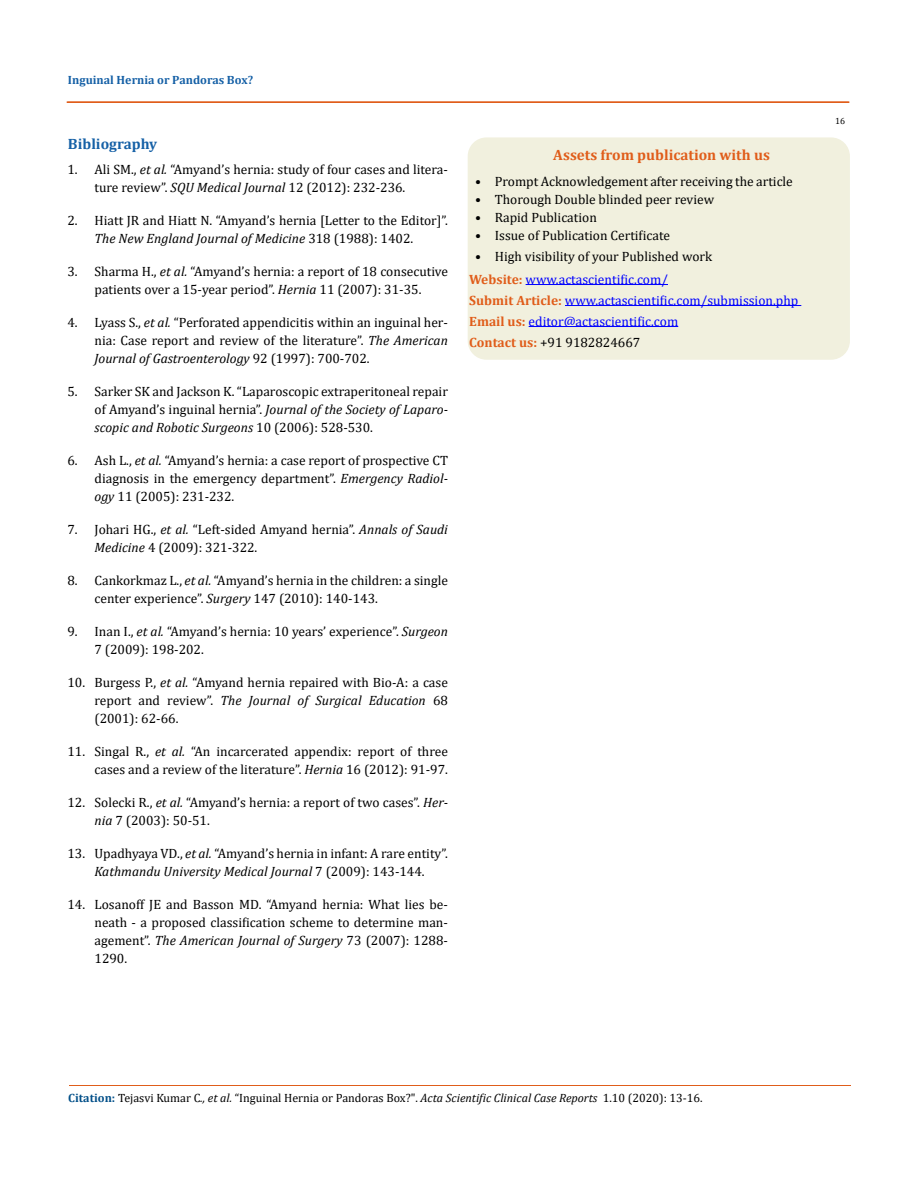
<style>
.page{position:relative;width:917px;height:1188px;background:#fff}
.page>*{position:absolute;margin:0;border:0;box-sizing:border-box;transform-origin:0 0}
.t1{font:700 15px "Cambria";color:#e05d1a}
.t2{font:700 15px "Cambria";color:#1560a6}
.t3{font:13.5px/18px "Cambria";color:#000}
.t4{font:13.5px/21px "Cambria";color:#00f}
.t5{font:12px "Cambria";color:#000}
.t6{font:700 12px "Cambria";color:#1560a6}
.t7{font:9px "Cambria";color:#000}
.s1{font-style:italic}
.s2{font-weight:700;color:#e05d1a}
.s3{color:#000}
.s4{font-weight:700;color:#035089}
</style>
<div class="page">
<div style="left:468px;top:138px;width:381px;height:221px;background:#f1f0de;border-radius:18px"></div>
<div style="left:467px;top:137px;width:382px;height:223px;border:2px solid #f1f0de;border-radius:18px"></div>
<hr style="left:525px;top:284px;width:143px;height:1px;background:#00f">
<hr style="left:565px;top:305px;width:236px;height:1px;background:#00f">
<hr style="left:528px;top:326px;width:150px;height:1px;background:#00f">
<div style="left:67px;top:102px;width:782px;height:1px;border:1px solid #e05d1a"></div>
<hr style="left:69px;top:1085px;width:781px;height:1px;background:#e05d1a">
<p class="t6" style="left:68px;top:71px;width:187px">Inguinal Hernia or Pandoras Box?</p>
<p class="t2" style="left:68px;top:133px;width:91px">Bibliography</p>
<p class="t3" style="left:94px;top:161px;width:355px;text-indent:-27px">1. Ali SM., <span class="s1">et al.</span> “Amyand’s hernia: study of four cases and litera&shy;ture review”. <span class="s1">SQU Medical Journal</span> 12 (2012): 232-236.</p>
<p class="t3" style="left:67px;top:212px;width:382px;text-align:center">2. Hiatt JR and Hiatt N. “Amyand’s hernia [Letter to the Editor]”.<br><span class="s1">The New England Journal of Medicine</span> 318 (1988): 1402.</p>
<p class="t3" style="left:67px;top:263px;width:382px;text-align:center">3. Sharma H., <span class="s1">et al.</span> “Amyand’s hernia: a report of 18 consecutive patients over a 15-year period”. <span class="s1">Hernia</span> 11 (2007): 31-35.</p>
<p class="t3" style="left:94px;top:314px;width:355px;text-align:justify;text-indent:-27px">4. Lyass S., <span class="s1">et al.</span> “Perforated appendicitis within an inguinal her&shy;nia: Case report and review of the literature”. <span class="s1">The American Journal of Gastroenterology</span> 92 (1997): 700-702.</p>
<p class="t3" style="left:94px;top:383px;width:355px;text-align:justify;text-indent:-27px">5. Sarker SK and Jackson K. “Laparoscopic extraperitoneal repair of Amyand’s inguinal hernia”. <span class="s1">Journal of the Society of Laparo&shy;scopic and Robotic Surgeons</span> 10 (2006): 528-530.</p>
<p class="t3" style="left:94px;top:452px;width:355px;text-align:justify;text-indent:-27px">6. Ash L., <span class="s1">et al.</span> “Amyand’s hernia: a case report of prospective CT diagnosis in the emergency department”. <span class="s1">Emergency Radiol&shy;ogy</span> 11 (2005): 231-232.</p>
<p class="t3" style="left:94px;top:521px;width:355px;text-indent:-27px">7. Johari HG., <span class="s1">et al.</span> “Left-sided Amyand hernia”. <span class="s1">Annals of Saudi<br>Medicine</span> 4 (2009): 321-322.</p>
<p class="t3" style="left:94px;top:572px;width:355px;text-indent:-27px">8. Cankorkmaz L., <span class="s1">et al.</span> “Amyand’s hernia in the children: a single center experience”. <span class="s1">Surgery</span> 147 (2010): 140-143.</p>
<p class="t3" style="left:94px;top:623px;width:355px;text-indent:-27px">9. Inan I., <span class="s1">et al.</span> “Amyand’s hernia: 10 years’ experience”. <span class="s1">Surgeon<br></span>7 (2009): 198-202.</p>
<p class="t3" style="left:94px;top:674px;width:355px;text-align:justify;text-indent:-27px">10. Burgess P., <span class="s1">et al.</span> “Amyand hernia repaired with Bio-A: a case report and review”. <span class="s1">The Journal of Surgical Education</span> 68 (2001): 62-66.</p>
<p class="t3" style="left:67px;top:743px;width:382px;text-align:right">11. Singal R., <span class="s1">et al.</span> “An incarcerated appendix: report of three cases and a review of the literature”. <span class="s1">Hernia</span> 16 (2012): 91-97.</p>
<p class="t3" style="left:94px;top:794px;width:355px;text-indent:-27px">12. Solecki R., <span class="s1">et al.</span> “Amyand’s hernia: a report of two cases”. <span class="s1">Her&shy;nia</span> 7 (2003): 50-51.</p>
<p class="t3" style="left:67px;top:844px;width:382px;text-align:center">13. Upadhyaya VD., <span class="s1">et al.</span> “Amyand’s hernia in infant: A rare entity”.<br><span class="s1">Kathmandu University Medical Journal</span> 7 (2009): 143-144.</p>
<p class="t3" style="left:94px;top:895px;width:355px;text-align:justify;text-indent:-27px">14. Losanoff JE and Basson MD. “Amyand hernia: What lies be&shy;neath - a proposed classification scheme to determine man&shy;agement”. <span class="s1">The American Journal of Surgery</span> 73 (2007): 1288- 1290.</p>
<p class="t1" style="left:553px;top:145px;width:218px">Assets from publication with us</p>
<p class="t3" style="left:475px;top:172px;width:319px">• Prompt Acknowledgement after receiving the article</p>
<p class="t3" style="left:475px;top:190px;width:240px">• Thorough Double blinded peer review</p>
<p class="t3" style="left:475px;top:208px;width:123px">• Rapid Publication</p>
<p class="t3" style="left:475px;top:226px;width:196px">• Issue of Publication Certificate</p>
<p class="t3" style="left:475px;top:247px;width:238px">• High visibility of your Published work</p>
<p class="t4" style="left:469px;top:269px;width:330px"><span class="s2">Website:</span> www.actascientific.com/<br><span class="s2">Submit Article:</span> www.actascientific.com/submission.php <span class="s2">Email us:</span> editor@actascientific.com<br><span class="s2">Contact us:</span> <span class="s3">+91 9182824667</span></p>
<p class="t7" style="left:835px;top:115px;width:11px">16</p>
<p class="t5" style="left:68px;top:1091px;width:635px"><span class="s4">Citation:</span> Tejasvi Kumar C<span class="s1">., et al.</span> “Inguinal Hernia or Pandoras Box?". <span class="s1">Acta Scientific Clinical Case Reports</span> 1.10 (2020): 13-16.</p>
</div>
